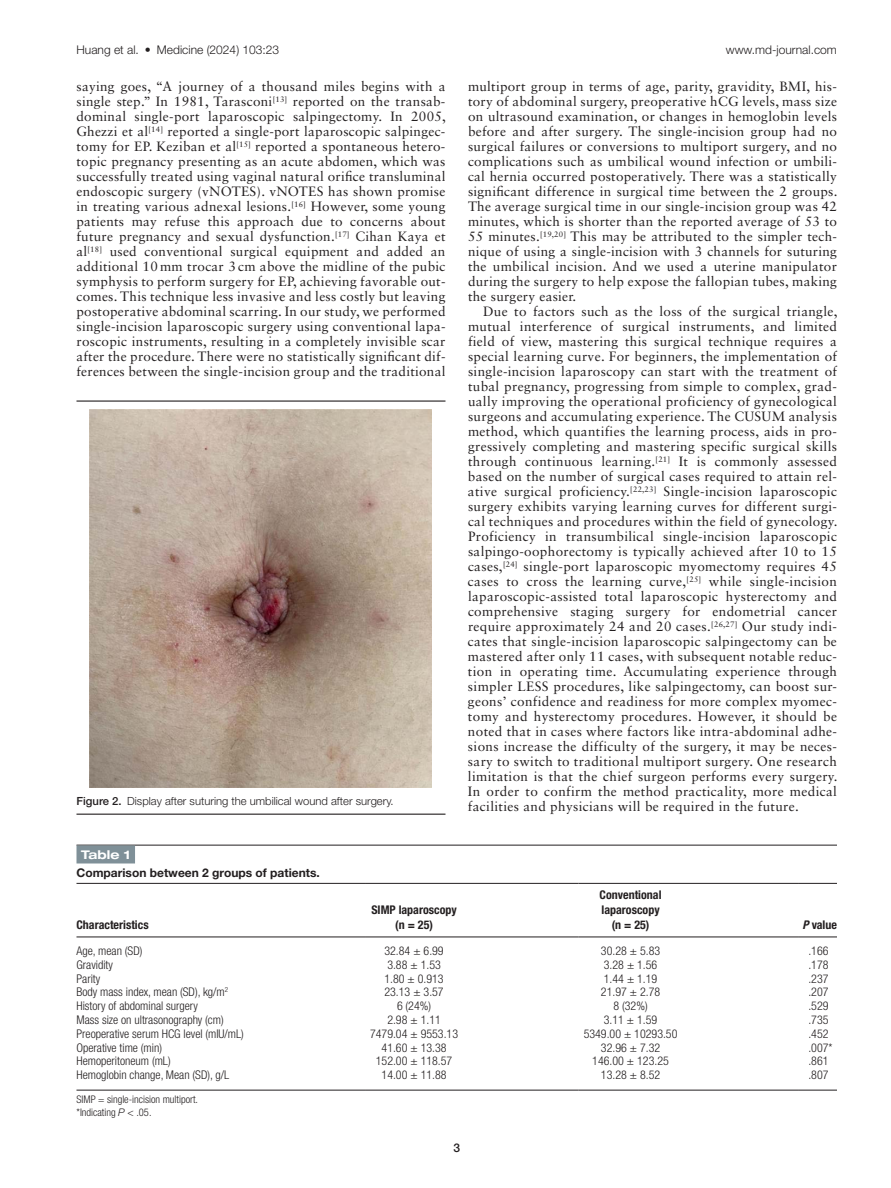
<style>
.page{position:relative;width:891px;height:1188px;background:#fff}
.page>*{position:absolute;margin:0;border:0;box-sizing:border-box;transform-origin:0 0}
.t1{font:13.5px/15px "Sabon LT Std";letter-spacing:.02em;color:#231f20;text-align:justify}
.t2{font:300 condensed 12px "Helvetica Neue LT Std";color:#231f20}
.t3{font:700 condensed 12px/15px "Helvetica Neue LT Std";color:#231f20;text-align:center}
.t4{font:300 12px "Helvetica Neue LT Std";color:#231f20}
.t5{font:700 12px "Helvetica Neue LT Std";color:#231f20}
.t6{font:700 expanded 12px "Helvetica Neue LT Std";color:#fff}
.t7{font:500 12px "Helvetica Neue LT Std";color:#231f20}
.t8{font:300 11.25px "Helvetica Neue LT Std";color:#231f20}
.t9{font:300 condensed 10.5px/13.5px "Helvetica Neue LT Std";color:#231f20}
.s1{font-weight:500}
.s2{font-style:italic}
.s3{font-style:italic;font-stretch:normal}
</style>
<div class="page">
<img style="left:90px;top:410px;width:342px;height:378px">
<hr style="left:76px;top:401px;width:370px;height:1px;background:#231f20">
<hr style="left:76px;top:814px;width:370px;height:1px;background:#231f20">
<hr style="left:76px;top:845px;width:761px;height:1px;background:#231f20">
<div style="left:76px;top:846px;width:59px;height:18px;background:#7f9098"></div>
<hr style="left:76px;top:883px;width:289px;height:1px;background:#231f20">
<hr style="left:76px;top:937px;width:289px;height:1px;background:#231f20">
<hr style="left:365px;top:883px;width:214px;height:1px;background:#231f20">
<hr style="left:365px;top:937px;width:214px;height:1px;background:#231f20">
<hr style="left:579px;top:883px;width:219px;height:1px;background:#231f20">
<hr style="left:579px;top:937px;width:219px;height:1px;background:#231f20">
<hr style="left:798px;top:883px;width:39px;height:1px;background:#231f20">
<hr style="left:798px;top:937px;width:39px;height:1px;background:#231f20">
<hr style="left:76px;top:1090px;width:289px;height:1px;background:#231f20">
<hr style="left:365px;top:1090px;width:214px;height:1px;background:#231f20">
<hr style="left:579px;top:1090px;width:219px;height:1px;background:#231f20">
<hr style="left:798px;top:1090px;width:39px;height:1px;background:#231f20">
<p class="t4" style="left:76px;top:42px;width:204px">Huang et al. • Medicine (2024) 103:23</p>
<p class="t4" style="left:726px;top:42px;width:113px">www.md-journal.com</p>
<p class="t1" style="left:76px;top:79px;width:371px">saying goes, “A journey of a thousand miles begins with a single step.” In 1981, Tarasconi<sup>[13]</sup> reported on the transab&shy;dominal single-port laparoscopic salpingectomy. In 2005, Ghezzi et al<sup>[14]</sup> reported a single-port laparoscopic salpingec&shy;tomy for EP. Keziban et al<sup>[15]</sup> reported a spontaneous hetero&shy;topic pregnancy presenting as an acute abdomen, which was successfully treated using vaginal natural orifice transluminal endoscopic surgery (vNOTES). vNOTES has shown promise in treating various adnexal lesions.<sup>[16]</sup> However, some young patients may refuse this approach due to concerns about future pregnancy and sexual dysfunction.<sup>[17]</sup> Cihan Kaya et al<sup>[18]</sup> used conventional surgical equipment and added an additional 10 mm trocar 3 cm above the midline of the pubic symphysis to perform surgery for EP, achieving favorable out&shy;comes. This technique less invasive and less costly but leaving postoperative abdominal scarring. In our study, we performed single-incision laparoscopic surgery using conventional lapa&shy;roscopic instruments, resulting in a completely invisible scar after the procedure. There were no statistically significant dif&shy;ferences between the single-incision group and the traditional</p>
<p class="t1" style="left:468px;top:79px;width:371px">multiport group in terms of age, parity, gravidity, BMI, his&shy;tory of abdominal surgery, preoperative hCG levels, mass size on ultrasound examination, or changes in hemoglobin levels before and after surgery. The single-incision group had no surgical failures or conversions to multiport surgery, and no complications such as umbilical wound infection or umbili&shy;cal hernia occurred postoperatively. There was a statistically significant difference in surgical time between the 2 groups.<br>The average surgical time in our single-incision group was 42 minutes, which is shorter than the reported average of 53 to 55 minutes.<sup>[19,20]</sup> This may be attributed to the simpler tech&shy;nique of using a single-incision with 3 channels for suturing the umbilical incision. And we used a uterine manipulator during the surgery to help expose the fallopian tubes, making the surgery easier.</p>
<p class="t1" style="left:468px;top:304px;width:371px;text-indent:15px">Due to factors such as the loss of the surgical triangle, mutual interference of surgical instruments, and limited field of view, mastering this surgical technique requires a special learning curve. For beginners, the implementation of single-incision laparoscopy can start with the treatment of tubal pregnancy, progressing from simple to complex, grad&shy;ually improving the operational proficiency of gynecological surgeons and accumulating experience. The CUSUM analysis method, which quantifies the learning process, aids in pro&shy;gressively completing and mastering specific surgical skills through continuous learning.<sup>[21]</sup> It is commonly assessed based on the number of surgical cases required to attain rel&shy;ative surgical proficiency.<sup>[22,23]</sup> Single-incision laparoscopic surgery exhibits varying learning curves for different surgi&shy;cal techniques and procedures within the field of gynecology.<br>Proficiency in transumbilical single-incision laparoscopic salpingo-oophorectomy is typically achieved after 10 to 15 cases,<sup>[24]</sup> single-port laparoscopic myomectomy requires 45 cases to cross the learning curve,<sup>[25]</sup> while single-incision laparoscopic-assisted total laparoscopic hysterectomy and comprehensive staging surgery for endometrial cancer require approximately 24 and 20 cases.<sup>[26,27]</sup> Our study indi&shy;cates that single-incision laparoscopic salpingectomy can be mastered after only 11 cases, with subsequent notable reduc&shy;tion in operating time. Accumulating experience through simpler LESS procedures, like salpingectomy, can boost sur&shy;geons’ confidence and readiness for more complex myomec&shy;tomy and hysterectomy procedures. However, it should be noted that in cases where factors like intra-abdominal adhe&shy;sions increase the difficulty of the surgery, it may be neces&shy;sary to switch to traditional multiport surgery. One research limitation is that the chief surgeon performs every surgery.<br>In order to confirm the method practicality, more medical facilities and physicians will be required in the future.</p>
<p class="t8" style="left:76px;top:794px;width:319px"><span class="s1">Figure 2.</span> Display after suturing the umbilical wound after surgery.</p>
<p class="t6" style="left:81px;top:847px;width:51px">Table 1</p>
<p class="t5" style="left:76px;top:865px;width:245px">Comparison between 2 groups of patients.</p>
<p class="t3" style="left:76px;top:917px;width:74px">Characteristics</p>
<p class="t3" style="left:371px;top:902px;width:87px">SIMP laparoscopy (n = 25)</p>
<p class="t3" style="left:600px;top:887px;width:63px">Conventional laparoscopy (n = 25)</p>
<p class="t3" style="left:803px;top:917px;width:36px"><span class="s2">P</span> value</p>
<p class="t2" style="left:77px;top:944px;width:67px">Age, mean (SD)</p>
<p class="t2" style="left:384px;top:944px;width:61px">32.84 ± 6.99</p>
<p class="t2" style="left:601px;top:944px;width:61px">30.28 ± 5.83</p>
<p class="t2" style="left:808px;top:944px;width:22px">.166</p>
<p class="t2" style="left:77px;top:958px;width:38px">Gravidity</p>
<p class="t2" style="left:387px;top:958px;width:55px">3.88 ± 1.53</p>
<p class="t2" style="left:604px;top:958px;width:55px">3.28 ± 1.56</p>
<p class="t2" style="left:808px;top:958px;width:22px">.178</p>
<p class="t2" style="left:77px;top:971px;width:25px">Parity</p>
<p class="t2" style="left:384px;top:971px;width:61px">1.80 ± 0.913</p>
<p class="t2" style="left:604px;top:971px;width:55px">1.44 ± 1.19</p>
<p class="t2" style="left:808px;top:971px;width:22px">.237</p>
<p class="t2" style="left:77px;top:985px;width:153px">Body mass index, mean (SD), kg/m<sup>2</sup></p>
<p class="t2" style="left:384px;top:985px;width:61px">23.13 ± 3.57</p>
<p class="t2" style="left:601px;top:985px;width:61px">21.97 ± 2.78</p>
<p class="t2" style="left:808px;top:985px;width:22px">.207</p>
<p class="t2" style="left:76px;top:999px;width:123px">History of abdominal surgery</p>
<p class="t2" style="left:397px;top:999px;width:36px">6 (24%)</p>
<p class="t2" style="left:614px;top:999px;width:36px">8 (32%)</p>
<p class="t2" style="left:808px;top:999px;width:22px">.529</p>
<p class="t2" style="left:76px;top:1013px;width:149px">Mass size on ultrasonography (cm)</p>
<p class="t2" style="left:387px;top:1013px;width:55px">2.98 ± 1.11</p>
<p class="t2" style="left:604px;top:1013px;width:55px">3.11 ± 1.59</p>
<p class="t2" style="left:808px;top:1013px;width:22px">.735</p>
<p class="t2" style="left:76px;top:1027px;width:169px">Preoperative serum HCG level (mIU/mL)</p>
<p class="t2" style="left:370px;top:1027px;width:90px">7479.04 ± 9553.13</p>
<p class="t2" style="left:584px;top:1027px;width:95px">5349.00 ± 10293.50</p>
<p class="t2" style="left:808px;top:1027px;width:22px">.452</p>
<p class="t2" style="left:76px;top:1040px;width:87px">Operative time (min)</p>
<p class="t2" style="left:382px;top:1040px;width:67px">41.60 ± 13.38</p>
<p class="t2" style="left:601px;top:1040px;width:61px">32.96 ± 7.32</p>
<p class="t2" style="left:808px;top:1040px;width:26px">.007*</p>
<p class="t2" style="left:76px;top:1054px;width:96px">Hemoperitoneum (mL)</p>
<p class="t2" style="left:376px;top:1054px;width:78px">152.00 ± 118.57</p>
<p class="t2" style="left:592px;top:1054px;width:78px">146.00 ± 123.25</p>
<p class="t2" style="left:808px;top:1054px;width:22px">.861</p>
<p class="t2" style="left:76px;top:1068px;width:154px">Hemoglobin change, Mean (SD), g/L</p>
<p class="t2" style="left:382px;top:1068px;width:67px">14.00 ± 11.88</p>
<p class="t2" style="left:601px;top:1068px;width:61px">13.28 ± 8.52</p>
<p class="t2" style="left:808px;top:1068px;width:22px">.807</p>
<p class="t9" style="left:76px;top:1092px;width:123px">SIMP = single-incision multiport. *Indicating <span class="s3">P</span> &lt; .05.</p>
<p class="t7" style="left:453px;top:1140px;width:8px">3</p>
</div>
